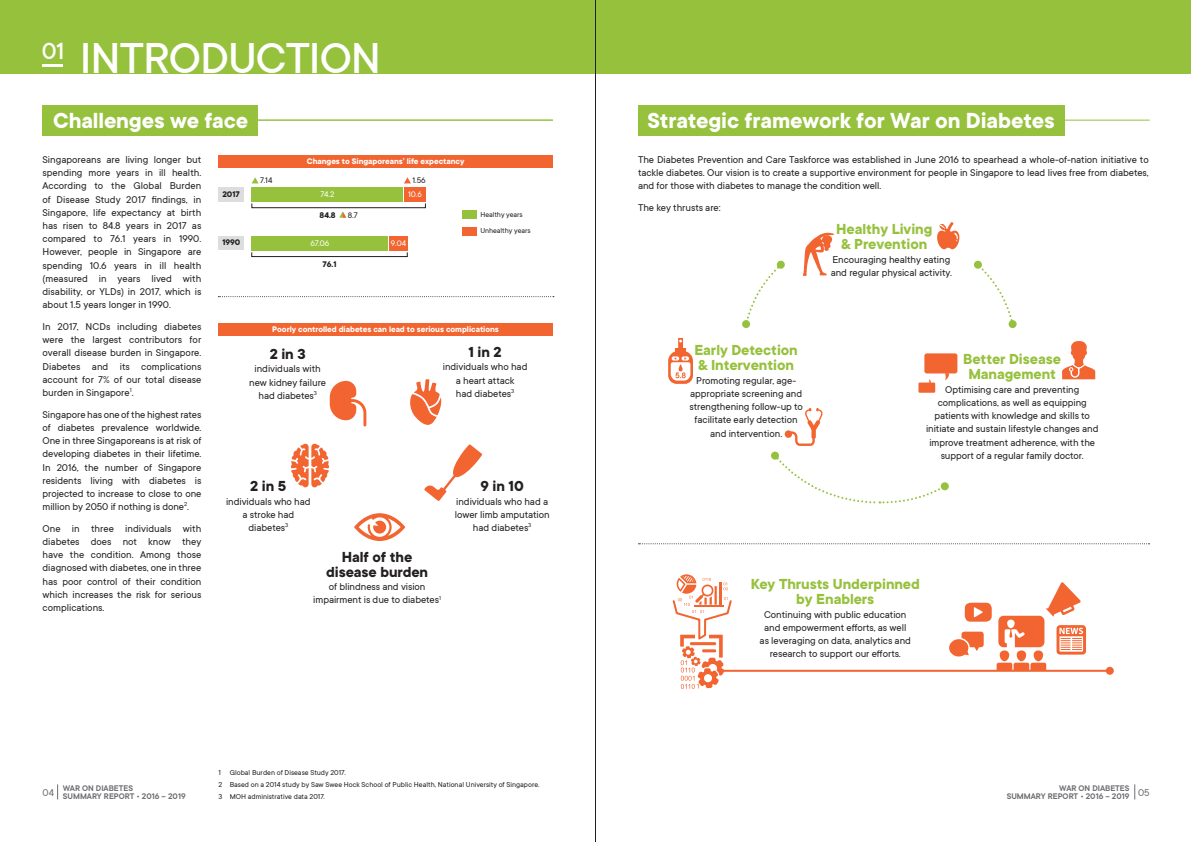
<style>
.page{position:relative;width:1191px;height:842px;background:#fff}
.page>*{position:absolute;margin:0;border:0;box-sizing:border-box;transform-origin:0 0}
.t1{font:500 48px "TT Commons";letter-spacing:-.02em;color:#fff}
.t2{font:700 24px "TT Commons";letter-spacing:-.005em;color:#fff}
.t3{font:700 16px/15.8px "TT Commons";letter-spacing:-.005em;color:#96c13d;text-align:center}
.t4{font:700 16px/15.2px "TT Commons";letter-spacing:-.005em;color:#231f20;text-align:center}
.t5{font:11px/13.2px "TT Commons";letter-spacing:-.005em;color:#231f20;text-align:center}
.t6{font:11px "TT Commons";color:#6d6e71}
.t7{font:700 9px "TT Commons";letter-spacing:-.005em;color:#fff}
.t8{font:600 9px/8.8px "TT Commons";color:#6d6e71}
.t9{font:9px "TT Commons";letter-spacing:-.005em;color:#fff}
.t10{font:700 9px "TT Commons";letter-spacing:-.005em;color:#231f20}
.t11{font:9px "TT Commons";color:#231f20}
.t12{font:8px/12.4px "TT Commons";color:#231f20}
</style>
<div class="page">
<div style="left:0;top:0;width:1191px;height:73px;background:#96c13d"></div>
<hr style="left:1055px;top:120px;width:94px;height:1px;background:#96c13d">
<div style="left:638px;top:105px;width:426px;height:30px;background:#96c13d"></div>
<hr style="left:43px;top:65px;width:20px;height:2px;background:#fff">
<div style="left:218px;top:155px;width:335px;height:13px;background:#f26531"></div>
<div style="left:218px;top:323px;width:335px;height:12px;background:#f26531"></div>
<div style="left:251px;top:236px;width:137px;height:14px;background:#96c13d"></div>
<div style="left:389px;top:236px;width:19px;height:14px;background:#f26531"></div>
<div style="left:218px;top:236px;width:26px;height:14px;background:#dcddde"></div>
<div style="left:251px;top:252px;width:156px;height:5px;border:1px solid #231f20"></div>
<div style="left:252px;top:187px;width:151px;height:14px;background:#96c13d"></div>
<div style="left:404px;top:187px;width:22px;height:14px;background:#f26531"></div>
<div style="left:218px;top:187px;width:26px;height:14px;background:#dcddde"></div>
<div style="left:252px;top:203px;width:174px;height:5px;border:1px solid #231f20"></div>
<svg style="left:252px;top:177px;width:7px;height:6px"></svg>
<svg style="left:404px;top:177px;width:7px;height:6px"></svg>
<svg style="left:339px;top:212px;width:7px;height:6px"></svg>
<div style="left:462px;top:210px;width:14px;height:9px;background:#96c13d"></div>
<div style="left:462px;top:227px;width:14px;height:8px;background:#f26531"></div>
<svg style="left:330px;top:381px;width:36px;height:45px"></svg>
<svg style="left:410px;top:379px;width:31px;height:46px"></svg>
<svg style="left:291px;top:444px;width:38px;height:43px"></svg>
<svg style="left:354px;top:513px;width:51px;height:28px"></svg>
<svg style="left:424px;top:444px;width:58px;height:57px"></svg>
<div style="left:43px;top:105px;width:215px;height:30px;background:#96c13d"></div>
<hr style="left:255px;top:120px;width:298px;height:1px;background:#96c13d">
<svg style="left:218px;top:296px;width:336px;height:1px"></svg>
<svg style="left:638px;top:543px;width:511px;height:1px"></svg>
<svg style="left:981px;top:268px;width:32px;height:52px"></svg>
<div style="left:1008px;top:320px;width:8px;height:8px;background:#96c13d;border-radius:50%"></div>
<div style="left:974px;top:261px;width:8px;height:8px;background:#96c13d;border-radius:50%"></div>
<svg style="left:777px;top:458px;width:168px;height:46px"></svg>
<div style="left:771px;top:452px;width:8px;height:8px;background:#96c13d;border-radius:50%"></div>
<div style="left:940px;top:482px;width:8px;height:8px;background:#96c13d;border-radius:50%"></div>
<svg style="left:937px;top:222px;width:22px;height:28px"></svg>
<svg style="left:802px;top:233px;width:32px;height:43px"></svg>
<svg style="left:1062px;top:341px;width:33px;height:38px"></svg>
<div style="left:924px;top:353px;width:33px;height:20px;background:#f26531;border-radius:2px"></div>
<svg style="left:945px;top:373px;width:4px;height:7px"></svg>
<div style="left:918px;top:383px;width:17px;height:10px;background:#f26531"></div>
<svg style="left:790px;top:408px;width:32px;height:38px"></svg>
<div style="left:784px;top:430px;width:8px;height:8px;background:#f26531;border-radius:50%"></div>
<svg style="left:668px;top:338px;width:25px;height:46px"></svg>
<svg style="left:747px;top:264px;width:32px;height:61px"></svg>
<div style="left:777px;top:261px;width:8px;height:8px;background:#96c13d;border-radius:50%"></div>
<div style="left:742px;top:320px;width:8px;height:8px;background:#96c13d;border-radius:50%"></div>
<svg style="left:672px;top:574px;width:61px;height:115px"></svg>
<hr style="left:720px;top:670px;width:389px;height:2px;background:#f26531">
<div style="left:1105px;top:667px;width:8px;height:8px;background:#f26531;border-radius:50%"></div>
<div style="left:964px;top:603px;width:27px;height:19px;background:#f26531;border-radius:6px"></div>
<svg style="left:974px;top:607px;width:8px;height:10px"></svg>
<svg style="left:996px;top:582px;width:90px;height:88px"></svg>
<div style="left:961px;top:632px;width:22px;height:15px;background:#f26531;border-radius:3px"></div>
<svg style="left:949px;top:637px;width:30px;height:20px"></svg>
<hr style="left:595px;top:0;width:1px;height:842px;background:#231f20">
<svg style="left:57px;top:784px;width:1px;height:15px"></svg>
<svg style="left:1134px;top:784px;width:1px;height:15px"></svg>
<h1 class="t1" style="left:42px;top:32px;width:341px"><sup>01</sup> INTRODUCTION</h1>
<h2 class="t2" style="left:53px;top:107px;width:196px">Challenges we face</h2>
<p class="t5" style="left:43px;top:153px;width:160px;text-align:justify">Singaporeans are living longer but spending more years in ill health.<br>According to the Global Burden of Disease Study 2017 findings, in Singapore, life expectancy at birth has risen to 84.8 years in 2017 as compared to 76.1 years in 1990.<br>However, people in Singapore are spending 10.6 years in ill health (measured in years lived with disability, or YLDs) in 2017, which is about 1.5 years longer in 1990.</p>
<p class="t5" style="left:43px;top:320px;width:160px;text-align:justify">In 2017, NCDs including diabetes were the largest contributors for overall disease burden in Singapore.<br>Diabetes and its complications account for 7% of our total disease burden in Singapore<sup>1</sup>.</p>
<p class="t5" style="left:43px;top:408px;width:160px;text-align:justify">Singapore has one of the highest rates of diabetes prevalence worldwide.<br>One in three Singaporeans is at risk of developing diabetes in their lifetime.<br>In 2016, the number of Singapore residents living with diabetes is projected to increase to close to one million by 2050 if nothing is done<sup>2</sup>.</p>
<p class="t5" style="left:43px;top:522px;width:160px;text-align:justify">One in three individuals with diabetes does not know they have the condition. Among those diagnosed with diabetes, one in three has poor control of their condition which increases the risk for serious complications.</p>
<p class="t7" style="left:307px;top:156px;width:159px">Changes to Singaporeans’ life expectancy</p>
<p class="t11" style="left:260px;top:176px;width:14px">7.14</p>
<p class="t11" style="left:412px;top:176px;width:15px">1.56</p>
<p class="t10" style="left:320px;top:210px;width:18px">84.8</p>
<p class="t11" style="left:348px;top:210px;width:11px">8.7</p>
<p class="t12" style="left:480px;top:206px;width:52px;line-height:16.4px">Healthy years<br>Unhealthy years</p>
<p class="t10" style="left:222px;top:189px;width:19px">2017</p>
<p class="t9" style="left:320px;top:190px;width:15px">74.2</p>
<p class="t9" style="left:408px;top:190px;width:15px">10.6</p>
<p class="t10" style="left:222px;top:238px;width:19px">1990</p>
<p class="t9" style="left:310px;top:239px;width:20px">67.06</p>
<p class="t9" style="left:391px;top:239px;width:17px">9.04</p>
<p class="t10" style="left:322px;top:259px;width:15px">76.1</p>
<p class="t7" style="left:272px;top:324px;width:228px">Poorly controlled diabetes can lead to serious complications</p>
<h3 class="t4" style="left:270px;top:347px;width:37px">2 in 3</h3>
<p class="t5" style="left:249px;top:363px;width:78px">individuals with new kidney failure had diabetes<sup>3</sup></p>
<h3 class="t4" style="left:250px;top:479px;width:38px">2 in 5</h3>
<p class="t5" style="left:226px;top:495px;width:86px">individuals who had a stroke had diabetes<sup>3</sup></p>
<h3 class="t4" style="left:468px;top:345px;width:35px">1 in 2</h3>
<p class="t5" style="left:443px;top:361px;width:86px">individuals who had a heart attack<br>had diabetes<sup>3</sup></p>
<h3 class="t4" style="left:480px;top:479px;width:45px">9 in 10</h3>
<p class="t5" style="left:455px;top:495px;width:96px">individuals who had a lower limb amputation had diabetes<sup>3</sup></p>
<h3 class="t4" style="left:326px;top:550px;width:103px">Half of the disease burden</h3>
<p class="t5" style="left:313px;top:580px;width:129px">of blindness and vision impairment is due to diabetes<sup>1</sup></p>
<h2 class="t2" style="left:647px;top:107px;width:409px">Strategic framework for War on Diabetes</h2>
<p class="t5" style="left:638px;top:153px;width:512px;text-align:justify">The Diabetes Prevention and Care Taskforce was established in June 2016 to spearhead a whole-of-nation initiative to tackle diabetes. Our vision is to create a supportive environment for people in Singapore to lead lives free from diabetes, and for those with diabetes to manage the condition well.</p>
<p class="t5" style="left:638px;top:201px;width:84px">The key thrusts are:</p>
<h3 class="t3" style="left:836px;top:221px;width:98px">Healthy Living &amp; Prevention</h3>
<h3 class="t3" style="left:694px;top:342px;width:105px;text-align:left">Early Detection &amp; Intervention</h3>
<p class="t5" style="left:689px;top:374px;width:115px">Promoting regular, age&shy;appropriate screening and strengthening follow-up to facilitate early detection and intervention.</p>
<p class="t5" style="left:830px;top:253px;width:123px;text-align:left">Encouraging healthy eating and regular physical activity.</p>
<h3 class="t3" style="left:963px;top:351px;width:99px">Better Disease<br>Management</h3>
<p class="t5" style="left:926px;top:383px;width:174px">Optimising care and preventing complications, as well as equipping patients with knowledge and skills to initiate and sustain lifestyle changes and improve treatment adherence, with the support of a regular family doctor.</p>
<h3 class="t3" style="left:750px;top:577px;width:171px;line-height:15.2px">Key Thrusts Underpinned by Enablers</h3>
<p class="t5" style="left:759px;top:608px;width:153px">Continuing with public education and empowerment efforts, as well as leveraging on data, analytics and research to support our efforts.</p>
<p class="t12" style="left:218px;top:766px;width:323px">1 Global Burden of Disease Study 2017.<br>2 Based on a 2014 study by Saw Swee Hock School of Public Health, National University of Singapore.<br>3 MOH administrative data 2017.</p>
<p class="t8" style="left:63px;top:784px;width:124px">WAR ON DIABETES<br>SUMMARY REPORT • 2016 – 2019</p>
<p class="t8" style="left:1006px;top:784px;width:124px;text-align:right">WAR ON DIABETES<br>SUMMARY REPORT • 2016 – 2019</p>
<p class="t6" style="left:43px;top:786px;width:13px">04</p>
<p class="t6" style="left:1138px;top:786px;width:13px">05</p>
</div>
